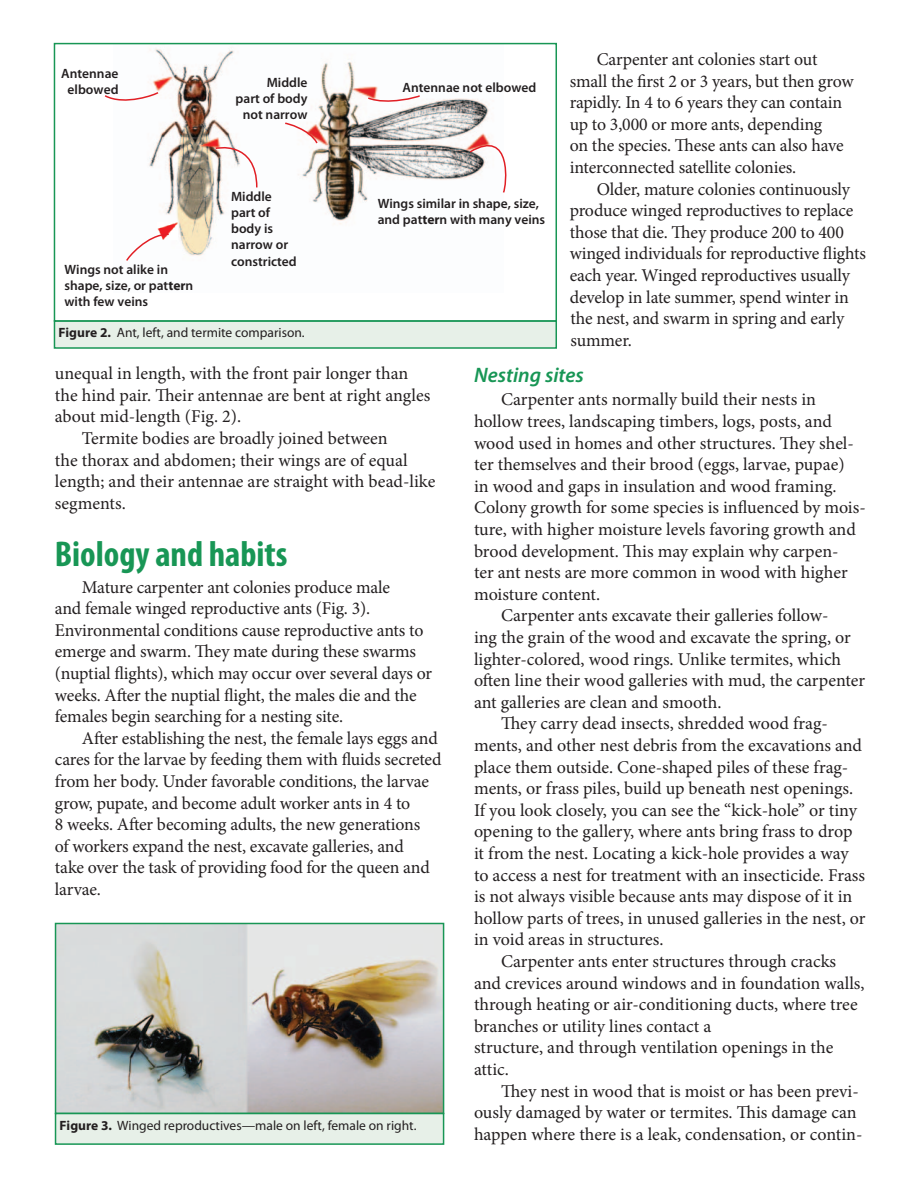
<style>
.page{position:relative;width:918px;height:1188px;background:#fff}
.page>*{position:absolute;margin:0;border:0;box-sizing:border-box;transform-origin:0 0}
.Subhead{font:700 condensed 36px "Myriad Pro";color:#189655}
.subhedz_2{font:italic 600 21px "Myriad Pro";color:#189655}
.body_text{font:18px/21.6px "Minion Pro";letter-spacing:-.005em;color:#231f20}
.Subhead-2{font:600 13.5px/16.2px "Myriad Pro";color:#231f20}
.captions{font:13.5px "Myriad Pro";color:#231f20}
.s1{font-weight:700}
</style>
<div class="page">
<div style="left:54px;top:321px;width:502px;height:27px;background:#e7f0e8"></div>
<div style="left:54px;top:320px;width:503px;height:29px;border:2px solid #189655"></div>
<img style="left:148px;top:48px;width:341px;height:208px">
<div style="left:54px;top:43px;width:503px;height:279px;border:2px solid #189655"></div>
<svg style="left:366px;top:94px;width:56px;height:11px"></svg>
<svg style="left:104px;top:90px;width:56px;height:16px"></svg>
<svg style="left:215px;top:139px;width:43px;height:50px"></svg>
<svg style="left:283px;top:122px;width:36px;height:23px"></svg>
<svg style="left:468px;top:127px;width:39px;height:67px"></svg>
<img style="left:157px;top:223px;width:21px;height:17px">
<svg style="left:126px;top:233px;width:44px;height:28px"></svg>
<img style="left:58px;top:926px;width:383px;height:185px">
<div style="left:55px;top:923px;width:389px;height:191px;border:2px solid #189655"></div>
<div style="left:56px;top:1114px;width:388px;height:30px;background:#e7f0e8"></div>
<div style="left:55px;top:1113px;width:389px;height:32px;border:2px solid #189655"></div>
<p class="body_text" style="left:570px;top:48px;width:285px;text-indent:27px">Carpenter ant colonies start out small the first 2 or 3 years, but then grow rapidly. In 4 to 6 years they can contain up to 3,000 or more ants, depending<br>on the species. These ants can also have interconnected satellite colonies.</p>
<p class="body_text" style="left:570px;top:178px;width:298px;text-indent:27px">Older, mature colonies continuously produce winged reproductives to replace those that die. They produce 200 to 400 winged individuals for reproductive flights each year. Winged reproductives usually develop in late summer, spend winter in the nest, and swarm in spring and early summer.</p>
<p class="subhedz_2" style="left:474px;top:361px;width:111px">Nesting sites</p>
<p class="body_text" style="left:474px;top:389px;width:393px;text-indent:27px">Carpenter ants normally build their nests in hollow trees, landscaping timbers, logs, posts, and wood used in homes and other structures. They shel&shy;ter themselves and their brood (eggs, larvae, pupae)<br>in wood and gaps in insulation and wood framing.<br>Colony growth for some species is influenced by mois&shy;ture, with higher moisture levels favoring growth and brood development. This may explain why carpen-<br>ter ant nests are more common in wood with higher moisture content.</p>
<p class="body_text" style="left:474px;top:605px;width:393px;text-indent:27px">Carpenter ants excavate their galleries follow-<br>ing the grain of the wood and excavate the spring, or lighter-colored, wood rings. Unlike termites, which often line their wood galleries with mud, the carpenter ant galleries are clean and smooth.</p>
<p class="body_text" style="left:474px;top:713px;width:393px;text-indent:27px">They carry dead insects, shredded wood frag&shy;ments, and other nest debris from the excavations and place them outside. Cone-shaped piles of these frag&shy;ments, or frass piles, build up beneath nest openings.<br>If you look closely, you can see the “kick-hole” or tiny opening to the gallery, where ants bring frass to drop it from the nest. Locating a kick-hole provides a way to access a nest for treatment with an insecticide. Frass is not always visible because ants may dispose of it in hollow parts of trees, in unused galleries in the nest, or in void areas in structures.</p>
<p class="body_text" style="left:474px;top:951px;width:392px;text-indent:27px">Carpenter ants enter structures through cracks and crevices around windows and in foundation walls, through heating or air-conditioning ducts, where tree branches or utility lines contact a<br>structure, and through ventilation openings in the attic.</p>
<p class="body_text" style="left:474px;top:1080px;width:390px;text-indent:27px">They nest in wood that is moist or has been previ&shy;ously damaged by water or termites. This damage can happen where there is a leak, condensation, or contin-</p>
<p class="Subhead-2" style="left:61px;top:65px;width:59px;text-align:center">Antennae elbowed</p>
<p class="Subhead-2" style="left:236px;top:74px;width:73px;text-align:right">Middle<br>part of body not narrow</p>
<p class="Subhead-2" style="left:403px;top:79px;width:135px">Antennae not elbowed</p>
<p class="Subhead-2" style="left:231px;top:188px;width:67px">Middle part of body is narrow or constricted</p>
<p class="Subhead-2" style="left:378px;top:195px;width:169px">Wings similar in shape, size, and pat<span class="s1">ter</span>n with many veins</p>
<p class="Subhead-2" style="left:65px;top:261px;width:130px">Wings not alike in shape, size, or pat<span class="s1">ter</span>n with few veins</p>
<p class="captions" style="left:58px;top:325px;width:248px"><span class="s1">Figure 2.</span> Ant, left, and termite comparison.</p>
<p class="body_text" style="left:55px;top:363px;width:377px">unequal in length, with the front pair longer than the hind pair. Their antennae are bent at right angles about mid-length (Fig. 2).</p>
<p class="body_text" style="left:55px;top:428px;width:382px;text-indent:27px">Termite bodies are broadly joined between<br>the thorax and abdomen; their wings are of equal length; and their antennae are straight with bead-like segments.</p>
<p class="Subhead" style="left:55px;top:534px;width:234px">Biology and habits</p>
<p class="body_text" style="left:55px;top:576px;width:379px;text-indent:27px">Mature carpenter ant colonies produce male<br>and female winged reproductive ants (Fig. 3).<br>Environmental conditions cause reproductive ants to emerge and swarm. They mate during these swarms (nuptial flights), which may occur over several days or weeks. After the nuptial flight, the males die and the females begin searching for a nesting site.</p>
<p class="body_text" style="left:55px;top:727px;width:388px;text-indent:27px">After establishing the nest, the female lays eggs and cares for the larvae by feeding them with fluids secreted from her body. Under favorable conditions, the larvae grow, pupate, and become adult worker ants in 4 to<br>8 weeks. After becoming adults, the new generations<br>of workers expand the nest, excavate galleries, and<br>take over the task of providing food for the queen and larvae.</p>
<p class="captions" style="left:60px;top:1118px;width:358px"><span class="s1">Figure 3.</span> Winged reproductives—male on left, female on right.</p>
</div>
